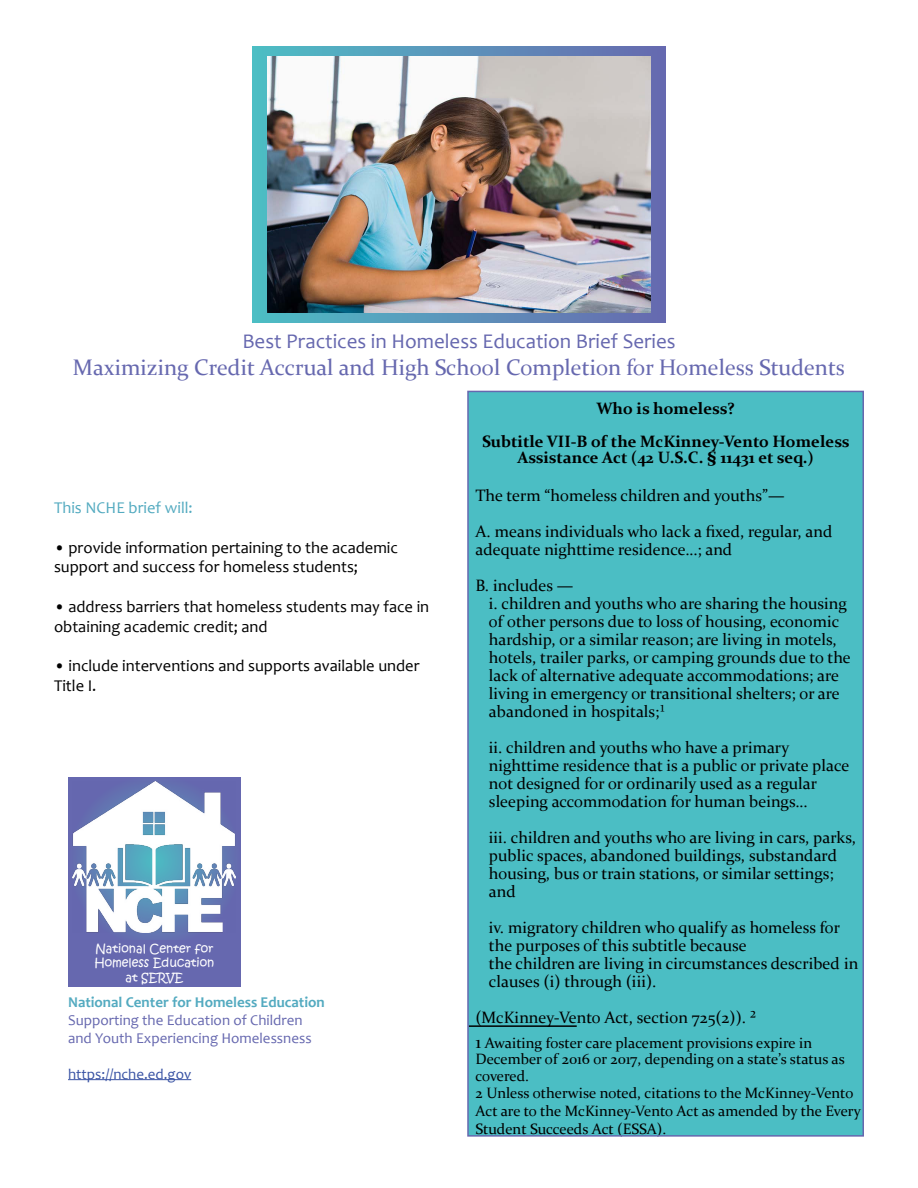
<style>
.page{position:relative;width:918px;height:1188px;background:#fff}
.page>*{position:absolute;margin:0;border:0;box-sizing:border-box;transform-origin:0 0}
.t1{font:22.5px "Constantia";color:#6668af}
.t2{font:21px "Candara";color:#6668af}
.t3{font:16.5px/18px "Constantia";color:#000}
.t4{font:16.5px/19.8px "Candara";color:#000}
.t5{font:700 16.5px/33px "Constantia";color:#000;text-align:center}
.t6{font:16.5px "Candara";color:#53aac0}
.t7{font:15px/17.2px "Constantia";color:#000}
.t8{font:15px/18px "Candara";color:#6668af}
.t9{font:700 15px "Candara";color:#53aac0}
.t10{font:15px "Candara";color:#3953a4}
.t11{font:12px/14.4px "Kristen ITC";color:#fff;text-align:center}
.s1{font-size:18px}
</style>
<div class="page">
<div style="left:252px;top:47px;width:414px;height:275px;background:linear-gradient(to right,#4ebec5,#6869af)"></div>
<div style="left:68px;top:778px;width:173px;height:166px;background:#6668b0"></div>
<hr style="left:68px;top:1079px;width:123px;height:1px;background:#3953a4">
<div style="left:468px;top:391px;width:395px;height:745px;background:#4bbec4"></div>
<hr style="left:469px;top:1025px;width:108px;height:2px;background:#000">
<div style="left:467px;top:391px;width:397px;height:746px;border:2px solid #6668af"></div>
<img style="left:73px;top:782px;width:163px;height:151px">
<img style="left:267px;top:57px;width:384px;height:256px">
<div style="left:68px;top:940px;width:173px;height:47px;background:#6668af"></div>
<p class="t2" style="left:242px;top:328px;width:435px">Best Practices in Homeless Education Brief Series</p>
<h1 class="t1" style="left:73px;top:352px;width:774px">Maximizing Credit Accrual and High School Completion for Homeless Students</h1>
<p class="t6" style="left:54px;top:497px;width:140px">This NCHE brief will:</p>
<p class="t4" style="left:54px;top:537px;width:345px">• provide information pertaining to the academic support and success for homeless students;</p>
<p class="t4" style="left:54px;top:597px;width:377px">• address barriers that homeless students may face in obtaining academic credit; and</p>
<p class="t4" style="left:54px;top:656px;width:367px">• include interventions and supports available under<br>Title I.</p>
<p class="t11" style="left:94px;top:941px;width:122px">National Center for<br>Homeless Education at SERVE</p>
<p class="t9" style="left:68px;top:992px;width:258px">National Center for Homeless Education</p>
<p class="t8" style="left:68px;top:1011px;width:245px">Supporting the Education of Children and Youth Experiencing Homelessness</p>
<p class="t10" style="left:68px;top:1064px;width:125px">https://nche.ed.gov</p>
<p class="t5" style="left:482px;top:391px;width:369px">Who is homeless?<br>Subtitle VII-B of the McKinney-Vento Homeless</p>
<p class="t5" style="left:517px;top:441px;width:298px">Assistance Act (42 U.S.C. § 11431 et seq.)</p>
<p class="t3" style="left:475px;top:477px;width:358px;line-height:36px">The term “homeless children and youths”—<br>A. means individuals who lack a fixed, regular, and</p>
<p class="t3" style="left:475px;top:531px;width:258px;line-height:36px">adequate nighttime residence…; and<br>B. includes —</p>
<p class="t3" style="left:489px;top:594px;width:363px">i. children and youths who are sharing the housing of other persons due to loss of housing, economic hardship, or a similar reason; are living in motels, hotels, trailer parks, or camping grounds due to the lack of alternative adequate accommodations; are living in emergency or transitional shelters; or are abandoned in hospitals;1</p>
<p class="t3" style="left:489px;top:738px;width:362px">ii. children and youths who have a primary nighttime residence that is a public or private place not designed for or ordinarily used as a regular sleeping accommodation for human beings…</p>
<p class="t3" style="left:489px;top:828px;width:369px">iii. children and youths who are living in cars, parks, public spaces, abandoned buildings, substandard housing, bus or train stations, or similar settings; and</p>
<p class="t3" style="left:489px;top:918px;width:371px">iv. migratory children who qualify as homeless for the purposes of this subtitle because<br>the children are living in circumstances described in clauses (i) through (iii).</p>
<p class="t3" style="left:475px;top:1008px;width:282px">(McKinney-Vento Act, section 725(2)). 2</p>
<p class="t7" style="left:475px;top:1033px;width:387px"><span class="s1">1</span> Awaiting foster care placement provisions expire in December of 2016 or 2017, depending on a state’s status as covered.<br>2 Unless otherwise noted, citations to the McKinney-Vento Act are to the McKinney-Vento Act as amended by the Every Student Succeeds Act (ESSA).</p>
</div>
